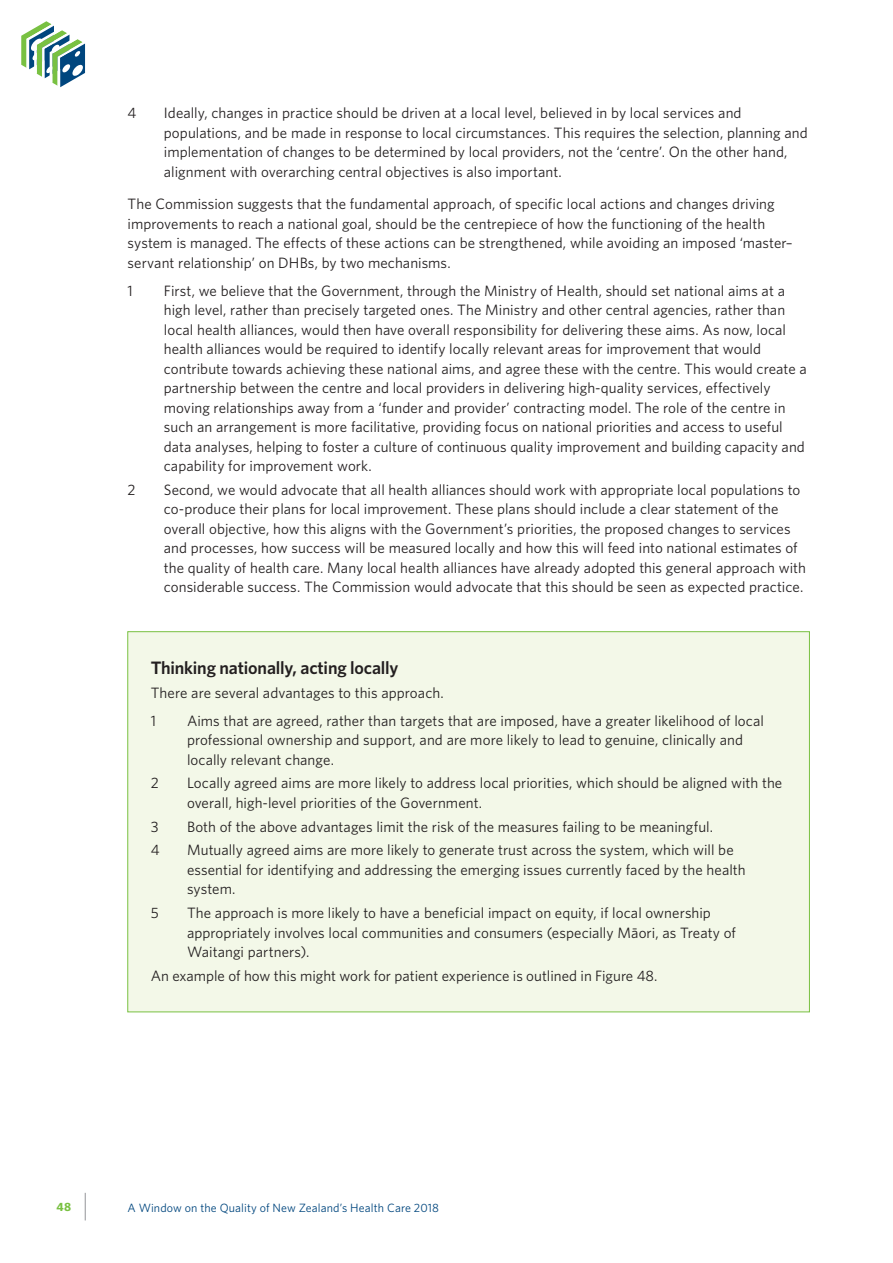
<style>
.page{position:relative;width:893px;height:1263px;background:#fff}
.page>*{position:absolute;margin:0;border:0;box-sizing:border-box;transform-origin:0 0}
.t1{font:600 18px "Whitney";letter-spacing:-.01em;color:#231f20}
.t2{font:15px/19.5px "Whitney";letter-spacing:.005em;color:#231f20}
.t3{font:12px "Whitney";letter-spacing:.01em;color:#00467e}
.t4{font:700 12px "Whitney";color:#79c142}
</style>
<div class="page">
<svg style="left:85px;top:1193px;width:1px;height:27px"></svg>
<svg style="left:21px;top:21px;width:65px;height:67px"></svg>
<div style="left:128px;top:631px;width:682px;height:381px;background:#f3f8e8;border:1px solid #79c142"></div>
<p class="t2" style="left:128px;top:103px;width:10px">4</p>
<p class="t2" style="left:164px;top:103px;width:645px">Ideally, changes in practice should be driven at a local level, believed in by local services and populations, and be made in response to local circumstances. This requires the selection, planning and implementation of changes to be determined by local providers, not the ‘centre’. On the other hand, alignment with overarching central objectives is also important.</p>
<p class="t2" style="left:128px;top:194px;width:667px">The Commission suggests that the fundamental approach, of specific local actions and changes driving improvements to reach a national goal, should be the centrepiece of how the functioning of the health system is managed. The effects of these actions can be strengthened, while avoiding an imposed ‘master– servant relationship’ on DHBs, by two mechanisms.</p>
<p class="t2" style="left:128px;top:280px;width:7px">1</p>
<p class="t2" style="left:164px;top:280px;width:644px">First, we believe that the Government, through the Ministry of Health, should set national aims at a high level, rather than precisely targeted ones. The Ministry and other central agencies, rather than local health alliances, would then have overall responsibility for delivering these aims. As now, local health alliances would be required to identify locally relevant areas for improvement that would contribute towards achieving these national aims, and agree these with the centre. This would create a partnership between the centre and local providers in delivering high-quality services, effectively moving relationships away from a ‘funder and provider’ contracting model. The role of the centre in such an arrangement is more facilitative, providing focus on national priorities and access to useful data analyses, helping to foster a culture of continuous quality improvement and building capacity and capability for improvement work.</p>
<p class="t2" style="left:128px;top:479px;width:10px">2</p>
<p class="t2" style="left:164px;top:479px;width:644px">Second, we would advocate that all health alliances should work with appropriate local populations to co-produce their plans for local improvement. These plans should include a clear statement of the overall objective, how this aligns with the Government’s priorities, the proposed changes to services and processes, how success will be measured locally and how this will feed into national estimates of the quality of health care. Many local health alliances have already adopted this general approach with considerable success. The Commission would advocate that this should be seen as expected practice.</p>
<p class="t1" style="left:151px;top:656px;width:249px">Thinking nationally, acting locally</p>
<p class="t2" style="left:151px;top:678px;width:295px;line-height:28px">There are several advantages to this approach.<br>1</p>
<p class="t2" style="left:187px;top:710px;width:578px">Aims that are agreed, rather than targets that are imposed, have a greater likelihood of local professional ownership and support, and are more likely to lead to genuine, clinically and locally relevant change.</p>
<p class="t2" style="left:151px;top:773px;width:10px">2</p>
<p class="t2" style="left:187px;top:773px;width:597px">Locally agreed aims are more likely to address local priorities, which should be aligned with the overall, high-level priorities of the Government.</p>
<p class="t2" style="left:151px;top:816px;width:9px">3</p>
<p class="t2" style="left:187px;top:816px;width:528px">Both of the above advantages limit the risk of the measures failing to be meaningful.</p>
<p class="t2" style="left:151px;top:840px;width:10px">4</p>
<p class="t2" style="left:187px;top:840px;width:560px">Mutually agreed aims are more likely to generate trust across the system, which will be essential for identifying and addressing the emerging issues currently faced by the health system.</p>
<p class="t2" style="left:151px;top:903px;width:10px">5</p>
<p class="t2" style="left:187px;top:903px;width:551px">The approach is more likely to have a beneficial impact on equity, if local ownership appropriately involves local communities and consumers (especially Māori, as Treaty of<br>Waitangi partners).</p>
<p class="t2" style="left:151px;top:965px;width:508px">An example of how this might work for patient experience is outlined in Figure 48.</p>
<p class="t4" style="left:57px;top:1199px;width:16px">48</p>
<p class="t3" style="left:128px;top:1199px;width:313px">A Window on the Quality of New Zealand’s Health Care 2018</p>
</div>
